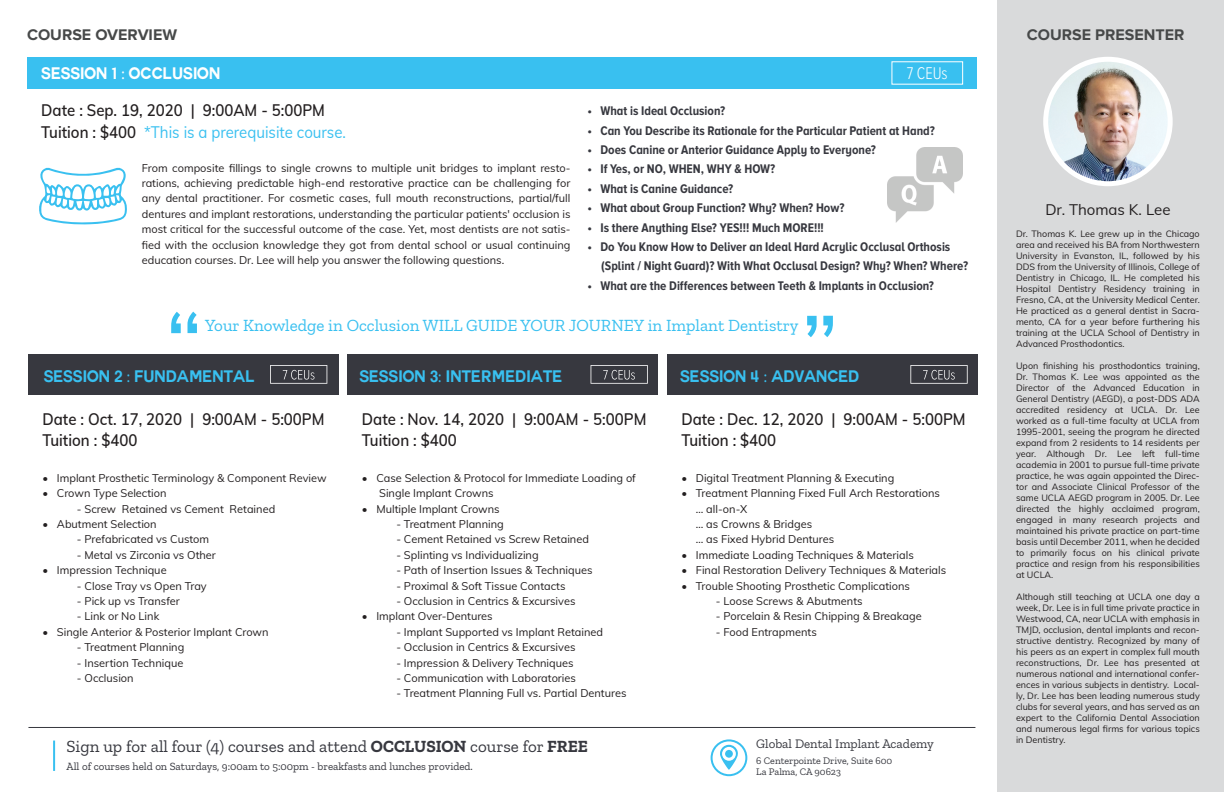
<style>
.page{position:relative;width:1224px;height:792px;background:#fff}
.page>*{position:absolute;margin:0;border:0;box-sizing:border-box;transform-origin:0 0}
.t1{font:300 17.6px "Proxima Nova A Cond";color:#fff;scale:.92 1}
.t2{font:17px "Zilla Slab";color:#39c0f0}
.t3{font:17px "Zilla Slab";color:#37383f}
.t4{font:600 16.4px/21.2px "Muli";color:#231f20;scale:.92 1}
.t5{font:700 16.4px "Couture";color:#39c0f0;scale:.92 1}
.t6{font:700 16.4px "Couture";color:#fff;scale:.92 1}
.t7{font:700 16px "Proxima Nova";color:#474949}
.t8{font:15px "Muli";color:#231f20}
.t9{font:700 13px/19.4px "Proxima Nova A Cond";color:#37383f}
.t10{font:13px "Zilla Slab";color:#37383f}
.t11{font:11px/15.4px "Muli";color:#231f20}
.t12{font:11px "Zilla Slab";color:#37383f}
.t13{font:10px/11.4px "Zilla Slab";color:#37383f}
.t14{font:9px/11px "Muli";color:#231f20;text-align:justify}
.s1{font-family:"Myriad Pro";font-weight:400}
.s2{font-weight:400;color:#39c0f0}
.s3{font-weight:700}
</style>
<div class="page">
<div style="left:997px;top:0;width:227px;height:792px;background:#d9dadb"></div>
<div style="left:1043px;top:57px;width:130px;height:129px;background:#fff;border-radius:50%"></div>
<img style="left:888px;top:148px;width:75px;height:75px">
<div style="left:27px;top:58px;width:950px;height:31px;background:#39c0f0"></div>
<svg style="left:39px;top:168px;width:88px;height:57px"></svg>
<div style="left:28px;top:354px;width:310px;height:40px;background:#37383f"></div>
<div style="left:347px;top:354px;width:311px;height:40px;background:#37383f"></div>
<div style="left:667px;top:354px;width:310px;height:40px;background:#37383f"></div>
<div style="left:891px;top:61px;width:72px;height:24px;border:1px solid #fff"></div>
<svg style="left:270px;top:365px;width:57px;height:19px"></svg>
<svg style="left:591px;top:365px;width:57px;height:19px"></svg>
<svg style="left:910px;top:365px;width:58px;height:19px"></svg>
<div style="left:711px;top:739px;width:36px;height:37px;border:2px solid #39c0f0;border-radius:50%"></div>
<svg style="left:720px;top:745px;width:18px;height:25px"></svg>
<div style="left:725px;top:750px;width:8px;height:8px;background:#39c0f0;border-radius:50%"></div>
<svg style="left:171px;top:312px;width:26px;height:21px"></svg>
<svg style="left:807px;top:316px;width:26px;height:21px"></svg>
<hr style="left:53px;top:741px;width:2px;height:30px;background:#39c0f0">
<hr style="left:28px;top:727px;width:947px;height:1px;background:#37383f">
<img style="left:1048px;top:62px;width:120px;height:119px;border-radius:60px">
<h3 class="t7" style="left:27px;top:26px;width:151px">COURSE OVERVIEW</h3>
<h3 class="t7" style="left:1027px;top:26px;width:159px">COURSE PRESENTER</h3>
<h3 class="t6" style="left:41px;top:66px;width:196px">SESSION 1 <span class="s1">:</span> OCCLUSION</h3>
<h3 class="t4" style="left:41px;top:99px;width:333px">Date : Sep. 19, 2020 | 9:00AM - 5:00PM<br>Tuition : $400 <span class="s2">*This is a prerequisite course.</span></h3>
<h1 class="t1" style="left:907px;top:64px;width:46px">7 CEUs</h1>
<p class="t9" style="left:588px;top:101px;width:139px">• What is Ideal Occlusion?</p>
<p class="t9" style="left:588px;top:120px;width:349px">• Can You Describe its Rationale for the Particular Patient at Hand?</p>
<p class="t9" style="left:588px;top:140px;width:290px">• Does Canine or Anterior Guidance Apply to Everyone?</p>
<p class="t9" style="left:588px;top:159px;width:189px">• If Yes, or NO, WHEN, WHY &amp; HOW?</p>
<p class="t9" style="left:588px;top:179px;width:147px">• What is Canine Guidance?</p>
<p class="t9" style="left:588px;top:198px;width:258px">• What about Group Function? Why? When? How?</p>
<p class="t9" style="left:588px;top:217px;width:238px">• Is there Anything Else? YES!!! Much MORE!!!</p>
<p class="t9" style="left:601px;top:237px;width:368px;text-indent:-14px">• Do You Know How to Deliver an Ideal Hard Acrylic Occlusal Orthosis (Splint / Night Guard)? With What Occlusal Design? Why? When? Where?</p>
<p class="t9" style="left:588px;top:276px;width:348px">• What are the Differences between Teeth &amp; Implants in Occlusion?</p>
<h2 class="t2" style="left:205px;top:316px;width:595px">Your Knowledge in Occlusion WILL GUIDE YOUR JOURNEY in Implant Dentistry</h2>
<p class="t11" style="left:142px;top:160px;width:430px;text-align:justify">From composite fillings to single crowns to multiple unit bridges to implant resto&shy;rations, achieving predictable high-end restorative practice can be challenging for any dental practitioner. For cosmetic cases, full mouth reconstructions, partial/full dentures and implant restorations, understanding the particular patients' occlusion is most critical for the successful outcome of the case. Yet, most dentists are not satis&shy;fied with the occlusion knowledge they got from dental school or usual continuing education courses. Dr. Lee will help you answer the following questions.</p>
<h3 class="t5" style="left:44px;top:369px;width:231px">SESSION 2 <span class="s1">:</span> FUNDAMENTAL</h3>
<h3 class="t4" style="left:42px;top:408px;width:308px">Date : Oct. 17, 2020 | 9:00AM - 5:00PM<br>Tuition : $400</h3>
<p class="t11" style="left:43px;top:470px;width:286px">• Implant Prosthetic Terminology &amp; Component Review</p>
<p class="t11" style="left:43px;top:485px;width:126px">• Crown Type Selection</p>
<p class="t11" style="left:77px;top:500px;width:200px">- Screw Retained vs Cement Retained</p>
<p class="t11" style="left:43px;top:516px;width:116px">• Abutment Selection</p>
<p class="t11" style="left:77px;top:531px;width:134px">- Prefabricated vs Custom</p>
<p class="t11" style="left:77px;top:547px;width:141px">- Metal vs Zirconia vs Other</p>
<p class="t11" style="left:43px;top:562px;width:126px">• Impression Technique</p>
<p class="t11" style="left:77px;top:577px;width:131px">- Close Tray vs Open Tray</p>
<p class="t11" style="left:77px;top:593px;width:105px">- Pick up vs Transfer</p>
<p class="t11" style="left:77px;top:608px;width:84px">- Link or No Link</p>
<p class="t11" style="left:43px;top:624px;width:228px">• Single Anterior &amp; Posterior Implant Crown</p>
<p class="t11" style="left:77px;top:639px;width:109px">- Treatment Planning</p>
<p class="t11" style="left:77px;top:654px;width:108px">- Insertion Technique</p>
<p class="t11" style="left:77px;top:670px;width:58px">- Occlusion</p>
<h3 class="t5" style="left:359px;top:369px;width:222px">SESSION 3<span class="s1">:</span> INTERMEDIATE</h3>
<h3 class="t4" style="left:362px;top:408px;width:311px">Date : Nov. 14, 2020 | 9:00AM - 5:00PM<br>Tuition : $400</h3>
<p class="t11" style="left:379px;top:470px;width:258px;text-indent:-17px">• Case Selection &amp; Protocol for Immediate Loading of<br>Single Implant Crowns</p>
<p class="t11" style="left:362px;top:500px;width:139px">• Multiple Implant Crowns</p>
<p class="t11" style="left:396px;top:516px;width:109px">- Treatment Planning</p>
<p class="t11" style="left:396px;top:531px;width:194px">- Cement Retained vs Screw Retained</p>
<p class="t11" style="left:396px;top:547px;width:144px">- Splinting vs Individualizing</p>
<p class="t11" style="left:396px;top:562px;width:198px">- Path of Insertion Issues &amp; Techniques</p>
<p class="t11" style="left:396px;top:577px;width:171px">- Proximal &amp; Soft Tissue Contacts</p>
<p class="t11" style="left:396px;top:593px;width:181px">- Occlusion in Centrics &amp; Excursives</p>
<p class="t11" style="left:362px;top:608px;width:132px">• Implant Over-Dentures</p>
<p class="t11" style="left:396px;top:624px;width:208px">- Implant Supported vs Implant Retained</p>
<p class="t11" style="left:396px;top:639px;width:181px">- Occlusion in Centrics &amp; Excursives</p>
<p class="t11" style="left:396px;top:654px;width:179px">- Impression &amp; Delivery Techniques</p>
<p class="t11" style="left:396px;top:670px;width:181px">- Communication with Laboratories</p>
<p class="t11" style="left:396px;top:685px;width:232px">- Treatment Planning Full vs. Partial Dentures</p>
<h2 class="t3" style="left:67px;top:737px;width:523px">Sign up for all four (4) courses and attend <span class="s3">OCCLUSION</span> course for <span class="s3">FREE</span></h2>
<p class="t12" style="left:67px;top:760px;width:408px">All of courses held on Saturdays, 9:00am to 5:00pm - breakfasts and lunches provided.</p>
<h3 class="t5" style="left:680px;top:369px;width:196px">SESSION 4 <span class="s1">:</span> ADVANCED</h3>
<h3 class="t4" style="left:681px;top:408px;width:311px">Date : Dec. 12, 2020 | 9:00AM - 5:00PM<br>Tuition : $400</h3>
<p class="t11" style="left:681px;top:470px;width:214px">• Digital Treatment Planning &amp; Executing</p>
<p class="t11" style="left:696px;top:485px;width:246px;text-indent:-14px">• Treatment Planning Fixed Full Arch Restorations … all-on-X<br>… as Crowns &amp; Bridges<br>… as Fixed Hybrid Dentures</p>
<p class="t11" style="left:681px;top:547px;width:234px">• Immediate Loading Techniques &amp; Materials</p>
<p class="t11" style="left:681px;top:562px;width:266px">• Final Restoration Delivery Techniques &amp; Materials</p>
<p class="t11" style="left:681px;top:577px;width:230px">• Trouble Shooting Prosthetic Complications</p>
<p class="t11" style="left:716px;top:593px;width:148px">- Loose Screws &amp; Abutments</p>
<p class="t11" style="left:716px;top:608px;width:207px">- Porcelain &amp; Resin Chipping &amp; Breakage</p>
<p class="t11" style="left:716px;top:624px;width:102px">- Food Entrapments</p>
<p class="t10" style="left:756px;top:737px;width:179px">Global Dental Implant Academy</p>
<p class="t13" style="left:756px;top:755px;width:137px">6 Centerpointe Drive, Suite 600<br>La Palma, CA 90623</p>
<h3 class="t8" style="left:1045px;top:199px;width:127px">Dr. Thomas K. Lee</h3>
<p class="t14" style="left:1016px;top:228px;width:185px">Dr. Thomas K. Lee grew up in the Chicago area and received his BA from Northwestern University in Evanston, IL, followed by his DDS from the University of Illinois, College of Dentistry in Chicago, IL. He completed his Hospital Dentistry Residency training in Fresno, CA, at the University Medical Center.<br>He practiced as a general dentist in Sacra&shy;mento, CA for a year before furthering his training at the UCLA School of Dentistry in Advanced Prosthodontics.</p>
<p class="t14" style="left:1016px;top:360px;width:185px">Upon finishing his prosthodontics training, Dr. Thomas K. Lee was appointed as the Director of the Advanced Education in General Dentistry (AEGD), a post-DDS ADA accredited residency at UCLA. Dr. Lee worked as a full-time faculty at UCLA from 1995-2001, seeing the program he directed expand from 2 residents to 14 residents per year. Although Dr. Lee left full-time academia in 2001 to pursue full-time private practice, he was again appointed the Direc&shy;tor and Associate Clinical Professor of the same UCLA AEGD program in 2005. Dr. Lee directed the highly acclaimed program, engaged in many research projects and maintained his private practice on part-time basis until December 2011, when he decided to primarily focus on his clinical private practice and resign from his responsibilities at UCLA.</p>
<p class="t14" style="left:1016px;top:591px;width:185px">Although still teaching at UCLA one day a week, Dr. Lee is in full time private practice in Westwood, CA, near UCLA with emphasis in TMJD, occlusion, dental implants and recon&shy;structive dentistry. Recognized by many of his peers as an expert in complex full mouth reconstructions, Dr. Lee has presented at numerous national and international confer&shy;ences in various subjects in dentistry. Local&shy;ly, Dr. Lee has been leading numerous study clubs for several years, and has served as an expert to the California Dental Association and numerous legal firms for various topics in Dentistry.</p>
</div>
